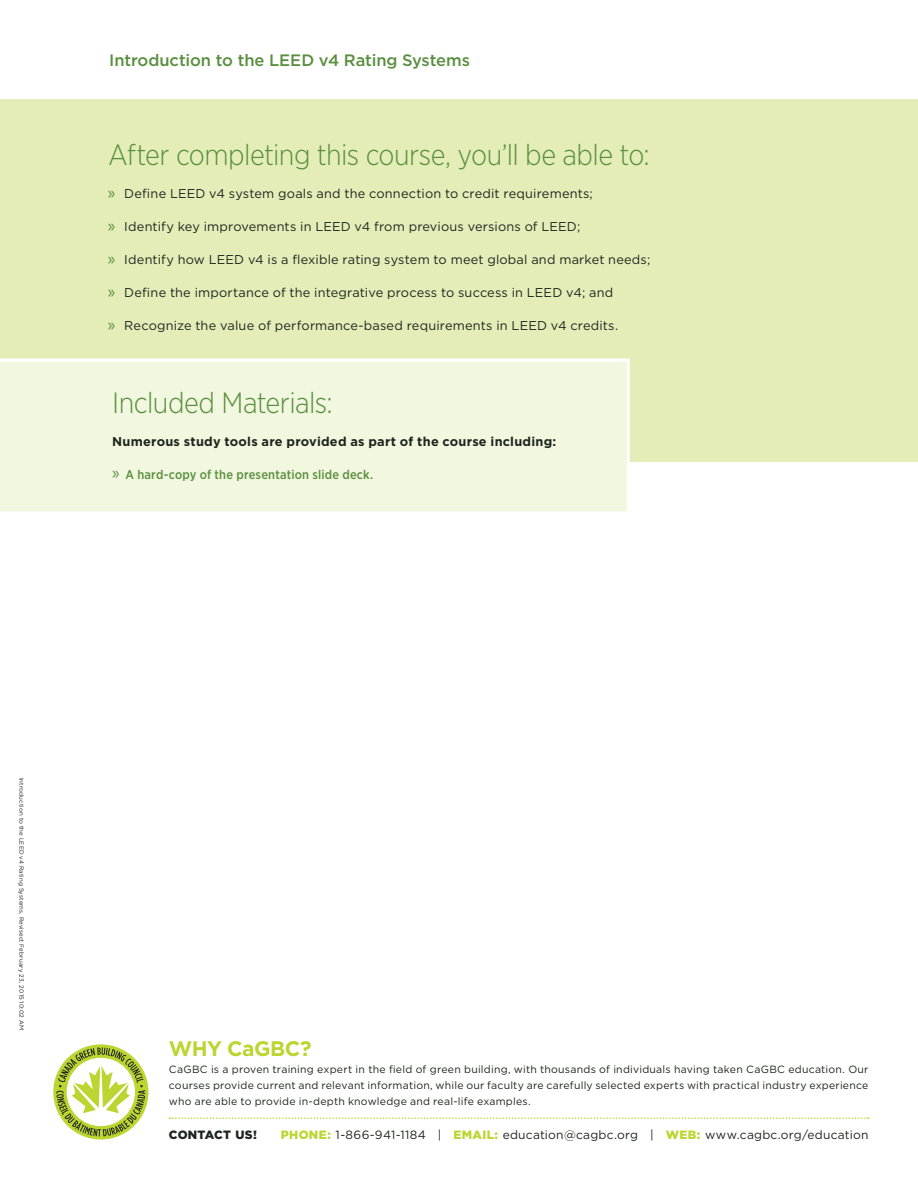
<style>
.page{position:relative;width:918px;height:1188px;background:#fff}
.page>*{position:absolute;margin:0;border:0;box-sizing:border-box;transform-origin:0 0}
.t1{font:300 29.25px "Gotham Narrow";letter-spacing:-.02em;color:#598f3f}
.t2{font:700 21px "Gotham";letter-spacing:-.025em;color:#bcd531}
.t3{font:500 16.5px "Gotham";letter-spacing:-.005em;color:#598f3f}
.t4{font:12.75px "Gotham";letter-spacing:.015em;color:#1e251e}
.t5{font:700 12.75px "Gotham";letter-spacing:.02em;color:#1e251e}
.t6{font:500 12.75px "Gotham Narrow";letter-spacing:.015em;color:#598f3f}
.t7{font:12px "Gotham";letter-spacing:.02em;color:#1e251e}
.t8{font:900 12px "Gotham";letter-spacing:.015em;color:#1e251e}
.t9{font:10.5px/16.5px "Gotham";letter-spacing:.02em;color:#1e251e;text-align:justify}
.t10{font:6px "Gotham";letter-spacing:.025em;color:#231f20}
.s1{font-family:"Myriad Pro";font-size:18px;color:#598f3f}
.s2{font-family:"Myriad Pro";font-weight:400;font-size:18px}
.s3{font-weight:900;color:#bcd531}
</style>
<div class="page">
<svg style="left:170px;top:1118px;width:699px;height:1px"></svg>
<div style="left:0;top:99px;width:918px;height:363px;background:#e4edb8"></div>
<div style="left:0;top:358px;width:630px;height:154px;background:#f2f7df"></div>
<svg style="left:53px;top:1044px;width:95px;height:96px"></svg>
<p class="t3" style="left:109px;top:49px;width:362px">Introduction to the LEED v4 Rating Systems</p>
<h1 class="t1" style="left:108px;top:137px;width:543px">After completing this course, you’ll be able to:</h1>
<p class="t4" style="left:108px;top:185px;width:486px"><span class="s1">»</span> Define LEED v4 system goals and the connection to credit requirements;</p>
<p class="t4" style="left:108px;top:218px;width:474px"><span class="s1">»</span> Identify key improvements in LEED v4 from previous versions of LEED;</p>
<p class="t4" style="left:108px;top:251px;width:544px"><span class="s1">»</span> Identify how LEED v4 is a flexible rating system to meet global and market needs;</p>
<p class="t4" style="left:108px;top:284px;width:507px"><span class="s1">»</span> Define the importance of the integrative process to success in LEED v4; and</p>
<p class="t4" style="left:108px;top:317px;width:512px"><span class="s1">»</span> Recognize the value of performance-based requirements in LEED v4 credits.</p>
<h1 class="t1" style="left:112px;top:384px;width:222px">Included Materials:</h1>
<p class="t5" style="left:112px;top:433px;width:446px">Numerous study tools are provided as part of the course including:</p>
<p class="t6" style="left:112px;top:466px;width:263px"><span class="s2">»</span> A hard-copy of the presentation slide deck.</p>
<p class="t10" style="left:26px;top:778px;width:254px;rotate:90deg">Introduction to the LEED v4 Rating Systems, Revised: February 23, 2015 10:02 AM</p>
<h2 class="t2" style="left:169px;top:1035px;width:144px">WHY CaGBC?</h2>
<p class="t9" style="left:169px;top:1060px;width:701px">CaGBC is a proven training expert in the field of green building, with thousands of individuals having taken CaGBC education. Our courses provide current and relevant information, while our faculty are carefully selected experts with practical industry experience who are able to provide in-depth knowledge and real-life examples.</p>
<p class="t8" style="left:169px;top:1126px;width:90px">CONTACT US!</p>
<p class="t7" style="left:281px;top:1127px;width:589px"><span class="s3">PHONE:</span> 1-866-941-1184 | <span class="s3">EMAIL:</span> education@cagbc.org | <span class="s3">WEB:</span> www.cagbc.org/education</p>
</div>
